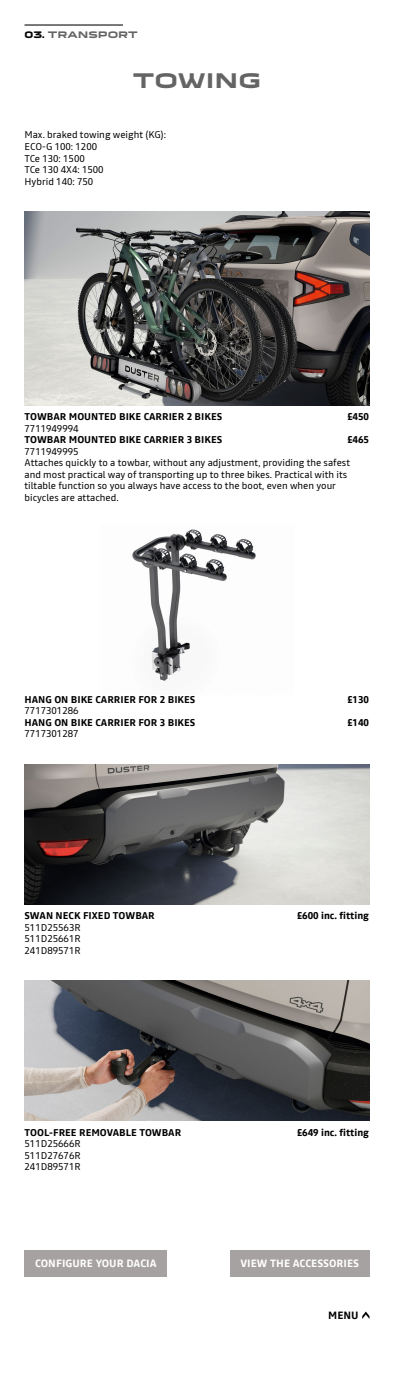
<style>
.page{position:relative;width:394px;height:1389px;background:#fff}
.page>*{position:absolute;margin:0;border:0;box-sizing:border-box;transform-origin:0 0}
.t1{font:700 19.6px "Dacia Block Extended";color:#646464}
.t2{font:700 10.5px "Read";color:#fff}
.t3{font:700 10.5px "Read";color:#000}
.t4{font:9.8px/11.5px "Read";color:#000}
.t5{font:700 9.8px "Read";color:#000}
.t6{font:700 8.75px "Dacia Block Extended";color:#646464}
.s1{color:#000}
</style>
<div class="page">
<img style="left:24px;top:212px;width:345px;height:193px">
<img style="left:132px;top:529px;width:124px;height:152px">
<img style="left:24px;top:764px;width:345px;height:140px">
<img style="left:24px;top:981px;width:345px;height:140px">
<hr style="left:24px;top:24px;width:99px;height:2px;background:#000">
<div style="left:24px;top:1250px;width:143px;height:27px;background:#a6a2a1"></div>
<div style="left:230px;top:1250px;width:139px;height:27px;background:#a6a2a1"></div>
<svg style="left:362px;top:1312px;width:7px;height:7px"></svg>
<p class="t6" style="left:24px;top:30px;width:115px"><span class="s1">03.</span> TRANSPORT</p>
<h1 class="t1" style="left:133px;top:70px;width:130px">TOWING</h1>
<p class="t4" style="left:24px;top:129px;width:143px;line-height:11.8px">Max. braked towing weight (KG):<br>ECO-G 100: 1200<br>TCe 130: 1500<br>TCe 130 4X4: 1500<br>Hybrid 140: 750</p>
<p class="t5" style="left:24px;top:410px;width:199px">TOWBAR MOUNTED BIKE CARRIER 2 BIKES</p>
<p class="t5" style="left:347px;top:410px;width:23px">£450</p>
<p class="t4" style="left:24px;top:422px;width:56px">7711949994</p>
<p class="t5" style="left:24px;top:433px;width:199px">TOWBAR MOUNTED BIKE CARRIER 3 BIKES</p>
<p class="t5" style="left:347px;top:433px;width:23px">£465</p>
<p class="t4" style="left:24px;top:445px;width:327px">7711949995<br>Attaches quickly to a towbar, without any adjustment, providing the safest and most practical way of transporting up to three bikes. Practical with its tiltable function so you always have access to the boot, even when your bicycles are attached.</p>
<p class="t5" style="left:24px;top:692px;width:172px">HANG ON BIKE CARRIER FOR 2 BIKES</p>
<p class="t5" style="left:347px;top:692px;width:23px">£130</p>
<p class="t4" style="left:24px;top:705px;width:56px">7717301286</p>
<p class="t5" style="left:24px;top:716px;width:172px">HANG ON BIKE CARRIER FOR 3 BIKES</p>
<p class="t5" style="left:347px;top:716px;width:23px">£140</p>
<p class="t4" style="left:24px;top:728px;width:56px">7717301287</p>
<p class="t5" style="left:24px;top:909px;width:132px">SWAN NECK FIXED TOWBAR</p>
<p class="t5" style="left:297px;top:909px;width:73px">£600 inc. fitting</p>
<p class="t4" style="left:24px;top:921px;width:58px;text-align:justify">511D25563R 511D25661R 241D89571R</p>
<p class="t5" style="left:24px;top:1125px;width:158px">TOOL-FREE REMOVABLE TOWBAR</p>
<p class="t5" style="left:297px;top:1125px;width:73px">£649 inc. fitting</p>
<p class="t4" style="left:24px;top:1138px;width:58px;text-align:justify">511D25666R 511D27676R 241D89571R</p>
<p class="t2" style="left:35px;top:1256px;width:123px">CONFIGURE YOUR DACIA</p>
<p class="t2" style="left:240px;top:1256px;width:120px">VIEW THE ACCESSORIES</p>
<p class="t3" style="left:328px;top:1308px;width:32px">MENU</p>
</div>
